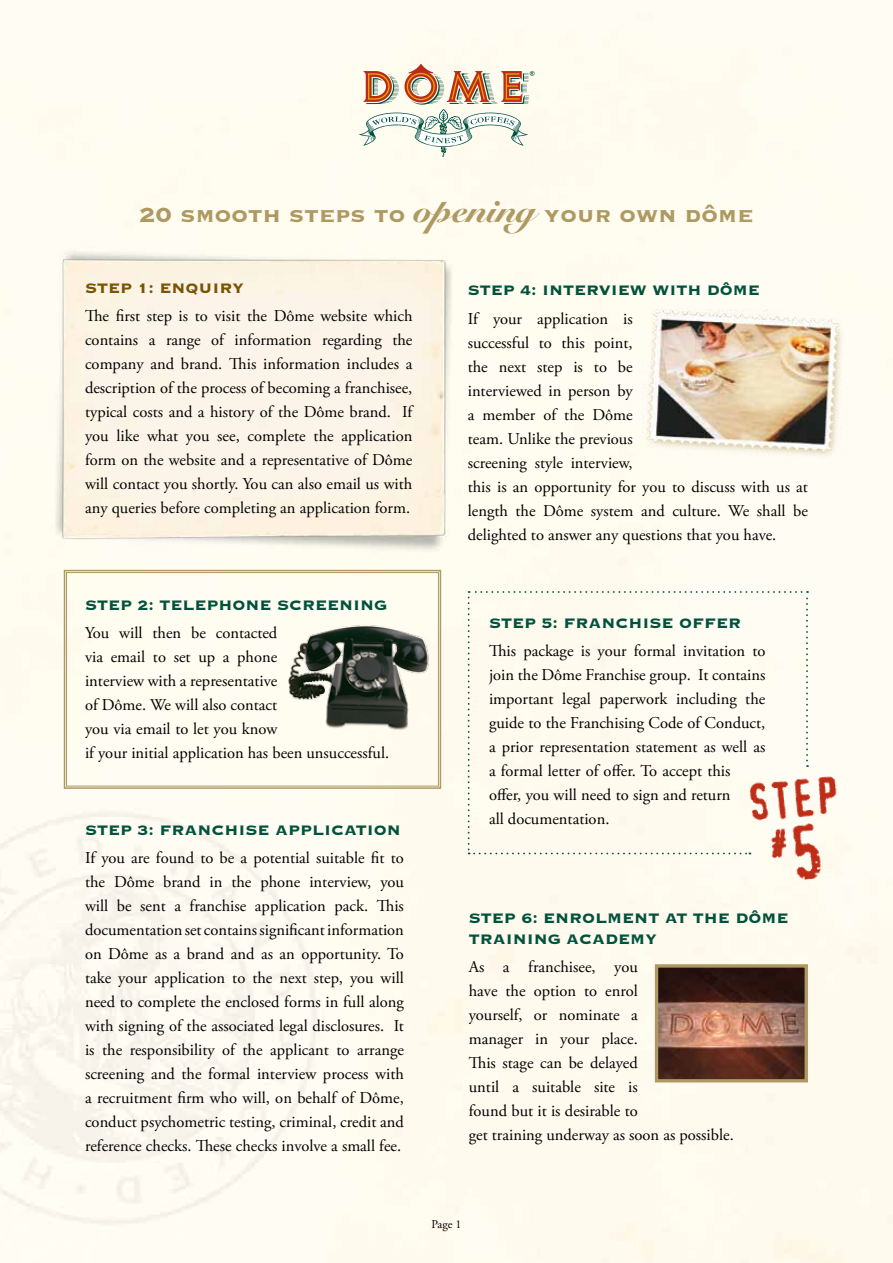
<style>
.page{position:relative;width:893px;height:1263px;background:#fff}
.page>*{position:absolute;margin:0;border:0;box-sizing:border-box;transform-origin:0 0}
.t1{font:27px "Copperplate Thirty Three BC";color:#ae9962}
.t2{font:18px/21px "Copperplate Thirty Three BC";color:#00523c}
.t3{font:18px "Copperplate Thirty Three BC";color:#785504}
.t4{font:16.5px/24px "Adobe Garamond Pro";color:#000}
.t5{font:12px "Adobe Garamond";color:#000}
.s1{font-family:"Snell Roundhand Black Script";font-size:36px}
</style>
<div class="page">
<svg style="left:358px;top:64px;width:176px;height:93px"></svg>
<div style="left:63px;top:569px;width:379px;height:220px;background:#fffcf0"></div>
<div style="left:66px;top:572px;width:373px;height:214px;border:1px solid #ae9962"></div>
<img style="left:277px;top:615px;width:156px;height:118px">
<img style="left:34px;top:240px;width:419px;height:321px">
<div style="left:468px;top:591px;width:340px;height:263px;background:#fffaee"></div>
<img style="left:643px;top:309px;width:203px;height:151px">
<img style="left:659px;top:968px;width:145px;height:110px">
<div style="left:655px;top:964px;width:153px;height:118px;border:3px solid #ae9962"></div>
<img style="left:731px;top:764px;width:126px;height:131px">
<h1 class="t1" style="left:139px;top:202px;width:616px">20 smooth steps to <span class="s1">opening</span> your own dôme</h1>
<p class="t3" style="left:85px;top:279px;width:161px">step 1: enquiry</p>
<p class="t4" style="left:85px;top:305px;width:329px;text-align:justify">The first step is to visit the Dôme website which contains a range of information regarding the company and brand. This information includes a description of the process of becoming a franchisee, typical costs and a history of the Dôme brand. If you like what you see, complete the application form on the website and a representative of Dôme will contact you shortly. You can also email us with any queries before completing an application form.</p>
<p class="t2" style="left:85px;top:594px;width:304px">step 2: telephone screening</p>
<p class="t4" style="left:85px;top:621px;width:306px">You will then be contacted<br>via email to set up a phone<br>interview with a representative<br>of Dôme. We will also contact<br>you via email to let you know<br>if your initial application has been unsuccessful.</p>
<p class="t2" style="left:85px;top:819px;width:317px">step 3: franchise application</p>
<p class="t4" style="left:85px;top:846px;width:320px;text-align:justify">If you are found to be a potential suitable fit to the Dôme brand in the phone interview, you will be sent a franchise application pack. This documentation set contains significant information on Dôme as a brand and as an opportunity. To take your application to the next step, you will need to complete the enclosed forms in full along with signing of the associated legal disclosures. It is the responsibility of the applicant to arrange screening and the formal interview process with a recruitment firm who will, on behalf of Dôme, conduct psychometric testing, criminal, credit and reference checks. These checks involve a small fee.</p>
<p class="t2" style="left:468px;top:280px;width:294px">step 4: interview with dôme</p>
<p class="t4" style="left:468px;top:307px;width:342px">If your application is<br>successful to this point,<br>the next step is to be<br>interviewed in person by<br>a member of the Dôme<br>team. Unlike the previous<br>screening style interview,<br>this is an opportunity for you to discuss with us at length the Dôme system and culture. We shall be delighted to answer any questions that you have.</p>
<p class="t2" style="left:489px;top:612px;width:253px">step 5: franchise offer</p>
<p class="t4" style="left:489px;top:639px;width:278px">This package is your formal invitation to join the Dôme Franchise group. It contains important legal paperwork including the guide to the Franchising Code of Conduct, a prior representation statement as well as a formal letter of offer. To accept this offer, you will need to sign and return<br>all documentation.</p>
<p class="t2" style="left:469px;top:907px;width:321px">step 6: enrolment at the dôme training academy</p>
<p class="t4" style="left:469px;top:955px;width:266px">As a franchisee, you<br>have the option to enrol<br>yourself, or nominate a<br>manager in your place.<br>This stage can be delayed<br>until a suitable site is<br>found but it is desirable to<br>get training underway as soon as possible.</p>
<p class="t5" style="left:431px;top:1217px;width:32px">Page 1</p>
</div>
